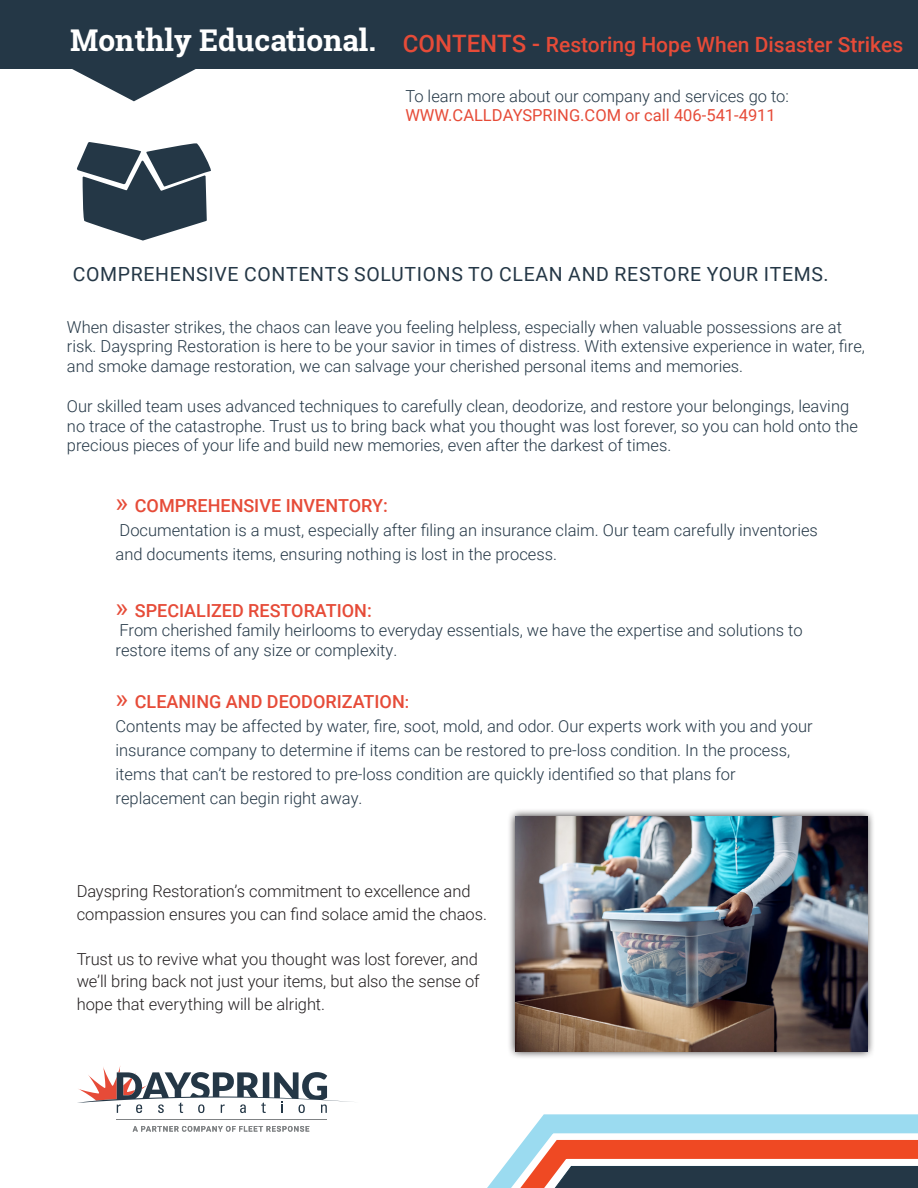
<style>
.page{position:relative;width:918px;height:1188px;background:#fff}
.page>*{position:absolute;margin:0;border:0;box-sizing:border-box;transform-origin:0 0}
.t1{font:700 30px "Roboto Slab";color:#fff}
.t2{font:500 21px "Roboto";color:#e64b38}
._26_Small_Header_White{font:19.5px "Roboto";letter-spacing:.035em;color:#243746}
.t3{font:500 18px "Roboto";color:#e64b38}
.t4{font:300 16.5px/19.8px "Roboto";color:#243746}
.t5{font:300 16.5px/22.5px "Roboto";letter-spacing:-.005em;color:#231f20}
.s1{font-size:24px}
.s2{font-weight:400;color:#e64b38}
.s3{font-weight:400;font-size:27px}
.s4{font-size:16.5px}
</style>
<div class="page">
<svg style="left:77px;top:1066px;width:276px;height:47px"></svg>
<hr style="left:117px;top:1119px;width:210px;height:1px;background:#808385">
<svg style="left:133px;top:1126px;width:176px;height:6px"></svg>
<svg style="left:0;top:68px;width:291px;height:33px"></svg>
<div style="left:0;top:0;width:918px;height:68px;background:#243746"></div>
<svg style="left:487px;top:1114px;width:431px;height:74px"></svg>
<svg style="left:509px;top:810px;width:364px;height:248px;background:#c6c4c4"></svg>
<img style="left:515px;top:816px;width:352px;height:235px">
<svg style="left:77px;top:142px;width:134px;height:99px"></svg>
<p class="t1" style="left:70px;top:19px;width:307px">Monthly Educational.</p>
<p class="t2" style="left:403px;top:29px;width:502px"><span class="s1">CONTENTS -</span> Restoring Hope When Disaster Strikes</p>
<p class="t4" style="left:405px;top:85px;width:385px">To learn more about our company and services go to:<br><span class="s2">WWW.CALLDAYSPRING.COM or call 406-541-4911</span></p>
<p class="_26_Small_Header_White" style="left:73px;top:260px;width:757px">COMPREHENSIVE CONTENTS SOLUTIONS TO CLEAN AND RESTORE YOUR ITEMS.</p>
<p class="t4" style="left:67px;top:316px;width:800px">When disaster strikes, the chaos can leave you feeling helpless, especially when valuable possessions are at risk. Dayspring Restoration is here to be your savior in times of distress. With extensive experience in water, fire, and smoke damage restoration, we can salvage your cherished personal items and memories.</p>
<p class="t4" style="left:67px;top:395px;width:793px">Our skilled team uses advanced techniques to carefully clean, deodorize, and restore your belongings, leaving no trace of the catastrophe. Trust us to bring back what you thought was lost forever, so you can hold onto the precious pieces of your life and build new memories, even after the darkest of times.</p>
<p class="t3" style="left:116px;top:493px;width:274px"><span class="s3">»</span> COMPREHENSIVE INVENTORY:</p>
<p class="t4" style="left:116px;top:518px;width:704px;line-height:24px">Documentation is a must, especially after filing an insurance claim. Our team carefully inventories and documents items, ensuring nothing is lost in the process.</p>
<p class="t3" style="left:116px;top:598px;width:258px"><span class="s3">»</span> SPECIALIZED RESTORATION:</p>
<p class="t4" style="left:116px;top:620px;width:689px">From cherished family heirlooms to everyday essentials, we have the expertise and solutions to restore items of any size or complexity.</p>
<p class="t3" style="left:116px;top:689px;width:295px"><span class="s3">»</span> CLEANING AND DEODORIZATION<span class="s4">:</span></p>
<p class="t4" style="left:116px;top:714px;width:699px;line-height:24px">Contents may be affected by water, fire, soot, mold, and odor. Our experts work with you and your insurance company to determine if items can be restored to pre-loss condition. In the process, items that can’t be restored to pre-loss condition are quickly identified so that plans for</p>
<p class="t4" style="left:116px;top:788px;width:248px">replacement can begin right away.</p>
<p class="t5" style="left:77px;top:880px;width:412px">Dayspring Restoration’s commitment to excellence and compassion ensures you can find solace amid the chaos.</p>
<p class="t5" style="left:77px;top:947px;width:404px;text-align:justify">Trust us to revive what you thought was lost forever, and we’ll bring back not just your items, but also the sense of hope that everything will be alright.</p>
</div>
